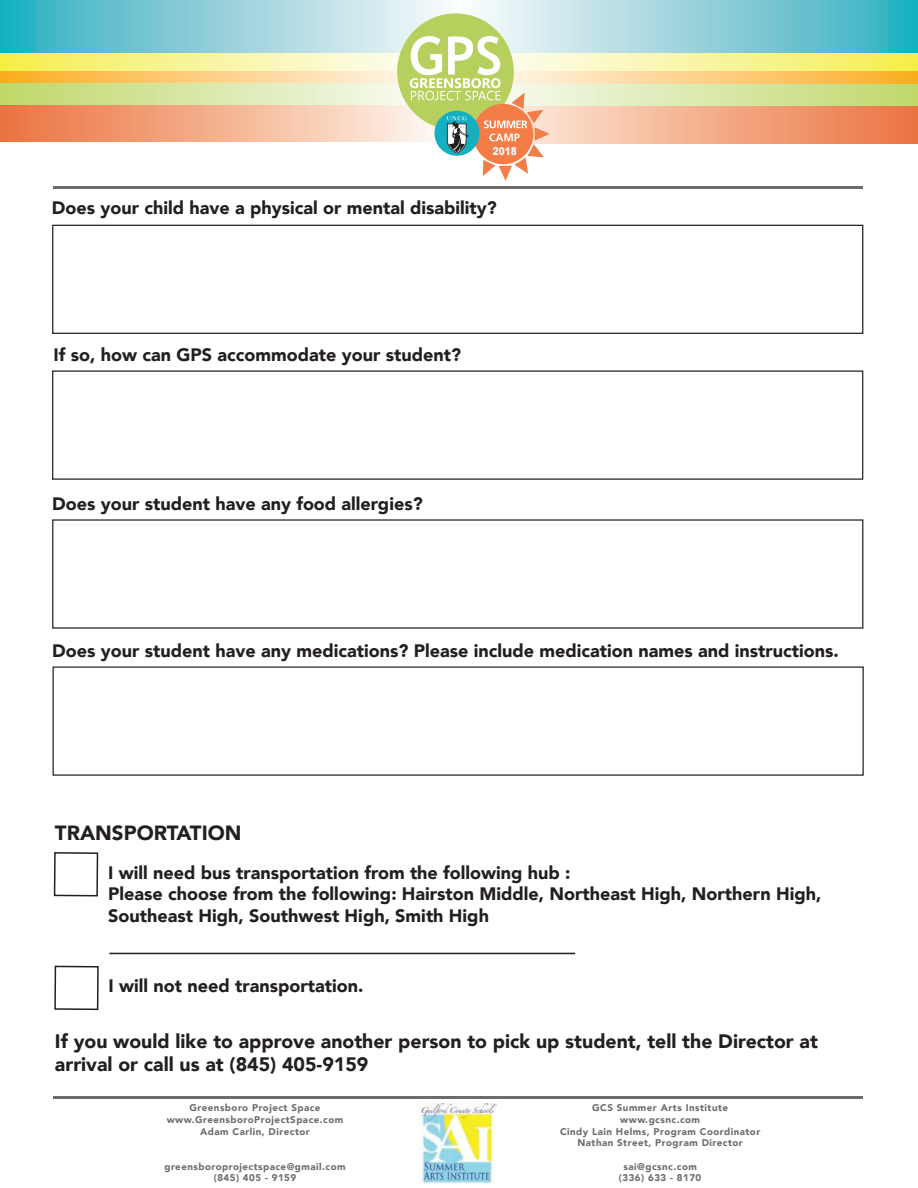
<style>
.page{position:relative;width:918px;height:1188px;background:#fff}
.page>*{position:absolute;margin:0;border:0;box-sizing:border-box;transform-origin:0 0}
.t1{font:900 20.55px "Avenir";color:#231f20}
.t2{font:900 19.5px/23.4px "Avenir";color:#231f20}
.t3{font:900 18px/21.6px "Avenir";color:#231f20}
.t4{font:900 10.8px "Arial";color:#f2f3f4;scale:.83 1}
.t5{font:900 9.75px/11.7px "Avenir";letter-spacing:.05em;color:#6c6d70;text-align:center}
</style>
<div class="page">
<hr style="left:53px;top:1096px;width:810px;height:3px;background:#6c6d70">
<img style="left:419px;top:1104px;width:77px;height:80px">
<svg style="left:0;top:0;width:443px;height:53px;background:#8dcfda"></svg>
<svg style="left:0;top:53px;width:400px;height:18px;background:#f8f49c"></svg>
<svg style="left:0;top:71px;width:398px;height:12px;background:#fdce80"></svg>
<div style="left:0;top:83px;width:445px;height:23px;background:linear-gradient(to right,#bfd869,#fafcf9)"></div>
<div style="left:0;top:105px;width:446px;height:37px;background:linear-gradient(to right,#eb713c,#fff8ed)"></div>
<svg style="left:472px;top:0;width:446px;height:54px;background:#90d0d9"></svg>
<svg style="left:550px;top:54px;width:368px;height:18px;background:#f8f194"></svg>
<svg style="left:550px;top:72px;width:368px;height:12px;background:#fdcb78"></svg>
<svg style="left:550px;top:84px;width:368px;height:23px;background:#d8e3a2"></svg>
<svg style="left:550px;top:107px;width:368px;height:37px;background:#f3a784"></svg>
<div style="left:397px;top:13px;width:117px;height:117px;background:#b6d05e;border-radius:50%"></div>
<svg style="left:410px;top:36px;width:140px;height:145px"></svg>
<hr style="left:53px;top:186px;width:810px;height:3px;background:#6c6d70">
<div style="left:490px;top:144px;width:29px;height:14px;background:#f37d46;border-radius:50%"></div>
<div style="left:517px;top:146px;width:6px;height:10px;background:#f37d46"></div>
<div style="left:52px;top:225px;width:811px;height:109px;border:1px solid #231f20"></div>
<div style="left:54px;top:852px;width:44px;height:44px;border:2px solid #231f20"></div>
<hr style="left:109px;top:953px;width:466px;height:1px;background:#231f20">
<div style="left:54px;top:966px;width:45px;height:44px;border:2px solid #231f20"></div>
<p class="t4" style="left:493px;top:143px;width:30px">2018</p>
<p class="t3" style="left:52px;top:198px;width:447px">Does your child have a physical or mental disability?</p>
<p class="t3" style="left:54px;top:345px;width:409px">If so, how can GPS accommodate your student?</p>
<p class="t3" style="left:52px;top:493px;width:372px">Does your student have any food allergies?</p>
<p class="t3" style="left:52px;top:641px;width:788px">Does your student have any medications? Please include medication names and instructions.</p>
<p class="t1" style="left:55px;top:820px;width:188px">TRANSPORTATION</p>
<p class="t3" style="left:108px;top:862px;width:715px">I will need bus transportation from the following hub :<br>Please choose from the following: Hairston Middle, Northeast High, Northern High,<br>Southeast High, Southwest High, Smith High</p>
<p class="t3" style="left:109px;top:976px;width:256px">I will not need transportation.</p>
<p class="t2" style="left:55px;top:1030px;width:765px">If you would like to approve another person to pick up student, tell the Director at arrival or call us at (845) 405-9159</p>
<p class="t5" style="left:167px;top:1102px;width:178px">Greensboro Project Space www.GreensboroProjectSpace.com<br>Adam Carlin, Director</p>
<p class="t5" style="left:164px;top:1161px;width:183px">greensboroprojectspace@gmail.com (845) 405 - 9159</p>
<p class="t5" style="left:560px;top:1102px;width:202px">GCS Summer Arts Institute www.gcsnc.com<br>Cindy Lain Helms, Program Coordinator<br>Nathan Street, Program Director</p>
<p class="t5" style="left:619px;top:1161px;width:84px">sai@gcsnc.com (336) 633 - 8170</p>
</div>
